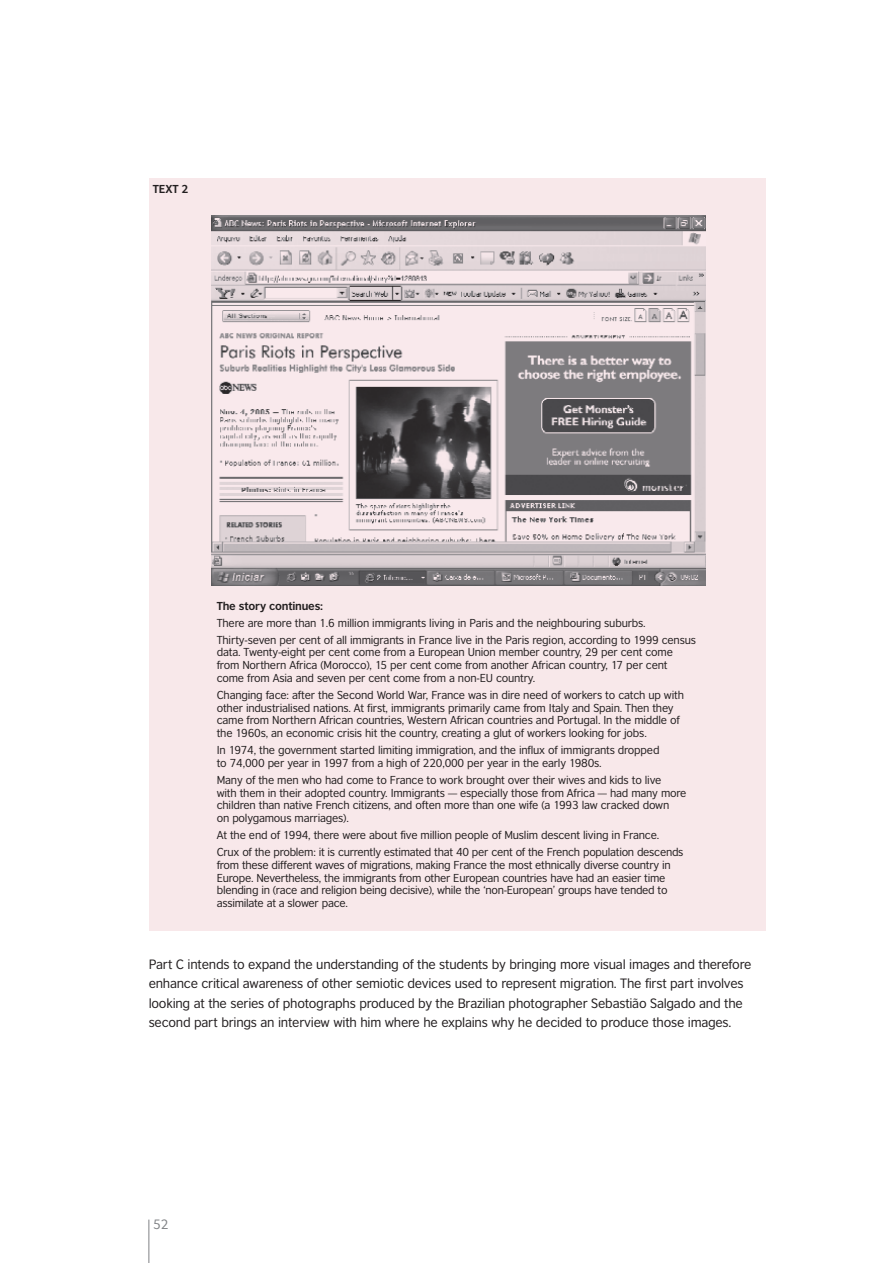
<style>
.page{position:relative;width:893px;height:1263px;background:#fff}
.page>*{position:absolute;margin:0;border:0;box-sizing:border-box;transform-origin:0 0}
.t1{font:12.75px/19.5px "British Council Sans";letter-spacing:-.02em;color:#231f20}
.t2{font:12.75px "British Council Sans";color:#808285}
.t3{font:10.8px/12.8px "British Council Sans";letter-spacing:-.02em;color:#231f20}
.t4{font:700 10.8px "British Council Sans";letter-spacing:-.02em;color:#231f20}
</style>
<div class="page">
<hr style="left:149px;top:1220px;width:1px;height:43px;background:#808285">
<div style="left:149px;top:179px;width:616px;height:752px;background:#f8e8ea"></div>
<img style="left:212px;top:216px;width:493px;height:369px">
<p class="t4" style="left:153px;top:184px;width:37px">TEXT 2</p>
<p class="t4" style="left:217px;top:601px;width:108px">The story continues:</p>
<p class="t3" style="left:217px;top:615px;width:481px;line-height:17px">There are more than 1.6 million immigrants living in Paris and the neighbouring suburbs.<br>Thirty-seven per cent of all immigrants in France live in the Paris region, according to 1999 census</p>
<p class="t3" style="left:217px;top:647px;width:457px">data. Twenty-eight per cent come from a European Union member country, 29 per cent come from Northern Africa (Morocco), 15 per cent come from another African country, 17 per cent come from Asia and seven per cent come from a non-EU country.</p>
<p class="t3" style="left:217px;top:689px;width:468px">Changing face: after the Second World War, France was in dire need of workers to catch up with other industrialised nations. At first, immigrants primarily came from Italy and Spain. Then they came from Northern African countries, Western African countries and Portugal. In the middle of the 1960s, an economic crisis hit the country, creating a glut of workers looking for jobs.</p>
<p class="t3" style="left:217px;top:745px;width:444px">In 1974, the government started limiting immigration, and the influx of immigrants dropped to 74,000 per year in 1997 from a high of 220,000 per year in the early 1980s.</p>
<p class="t3" style="left:217px;top:774px;width:471px">Many of the men who had come to France to work brought over their wives and kids to live<br>with them in their adopted country. Immigrants — especially those from Africa — had many more children than native French citizens, and often more than one wife (a 1993 law cracked down<br>on polygamous marriages).</p>
<p class="t3" style="left:217px;top:827px;width:468px;line-height:17px">At the end of 1994, there were about five million people of Muslim descent living in France.<br>Crux of the problem: it is currently estimated that 40 per cent of the French population descends</p>
<p class="t3" style="left:217px;top:859px;width:455px">from these different waves of migrations, making France the most ethnically diverse country in Europe. Nevertheless, the immigrants from other European countries have had an easier time blending in (race and religion being decisive), while the ‘non-European’ groups have tended to assimilate at a slower pace.</p>
<p class="t1" style="left:149px;top:955px;width:604px">Part C intends to expand the understanding of the students by bringing more visual images and therefore enhance critical awareness of other semiotic devices used to represent migration. The first part involves looking at the series of photographs produced by the Brazilian photographer Sebastião Salgado and the second part brings an interview with him where he explains why he decided to produce those images.</p>
<p class="t2" style="left:153px;top:1219px;width:17px">52</p>
</div>
